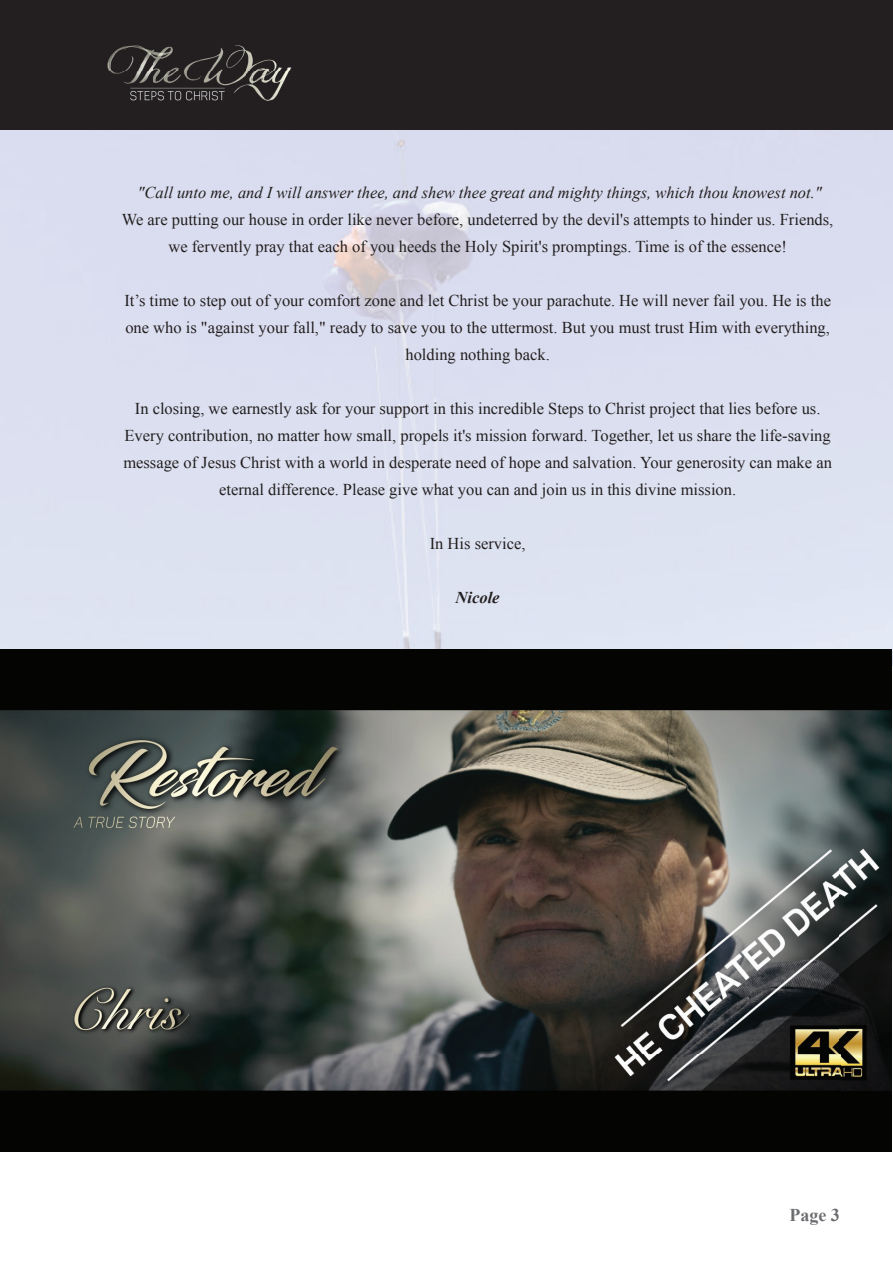
<style>
.page{position:relative;width:893px;height:1263px;background:#fff}
.page>*{position:absolute;margin:0;border:0;box-sizing:border-box;transform-origin:0 0}
.t1{font:700 18px "Times New Roman";color:#6c6d70}
.t2{font:16.5px/27px "Times New Roman";color:#231f20;text-align:center}
.t3{font:italic 16.5px "Times New Roman";color:#231f20}
.t4{font:italic 700 16.5px "Times New Roman";color:#231f20}
</style>
<div class="page">
<div style="left:0;top:129px;width:893px;height:537px;background:#dbdff0"></div>
<div style="left:1px;top:0;width:892px;height:130px;background:#231f20"></div>
<img style="left:107px;top:45px;width:185px;height:56px">
<img style="left:0;top:649px;width:892px;height:502px">
<p class="t3" style="left:138px;top:182px;width:686px">"Call unto me, and I will answer thee, and shew thee great and mighty things, which thou knowest not."</p>
<p class="t2" style="left:122px;top:206px;width:713px">We are putting our house in order like never before, undeterred by the devil's attempts to hinder us. Friends, we fervently pray that each of you heeds the Holy Spirit's promptings. Time is of the essence!</p>
<p class="t2" style="left:124px;top:287px;width:708px">It’s time to step out of your comfort zone and let Christ be your parachute. He will never fail you. He is the one who is "against your fall," ready to save you to the uttermost. But you must trust Him with everything, holding nothing back.</p>
<p class="t2" style="left:123px;top:395px;width:710px">In closing, we earnestly ask for your support in this incredible Steps to Christ project that lies before us.<br>Every contribution, no matter how small, propels it's mission forward. Together, let us share the life-saving message of Jesus Christ with a world in desperate need of hope and salvation. Your generosity can make an eternal difference. Please give what you can and join us in this divine mission.</p>
<p class="t2" style="left:430px;top:530px;width:97px">In His service,</p>
<p class="t4" style="left:456px;top:586px;width:45px">Nicole</p>
<p class="t1" style="left:789px;top:1202px;width:52px">Page 3</p>
</div>
